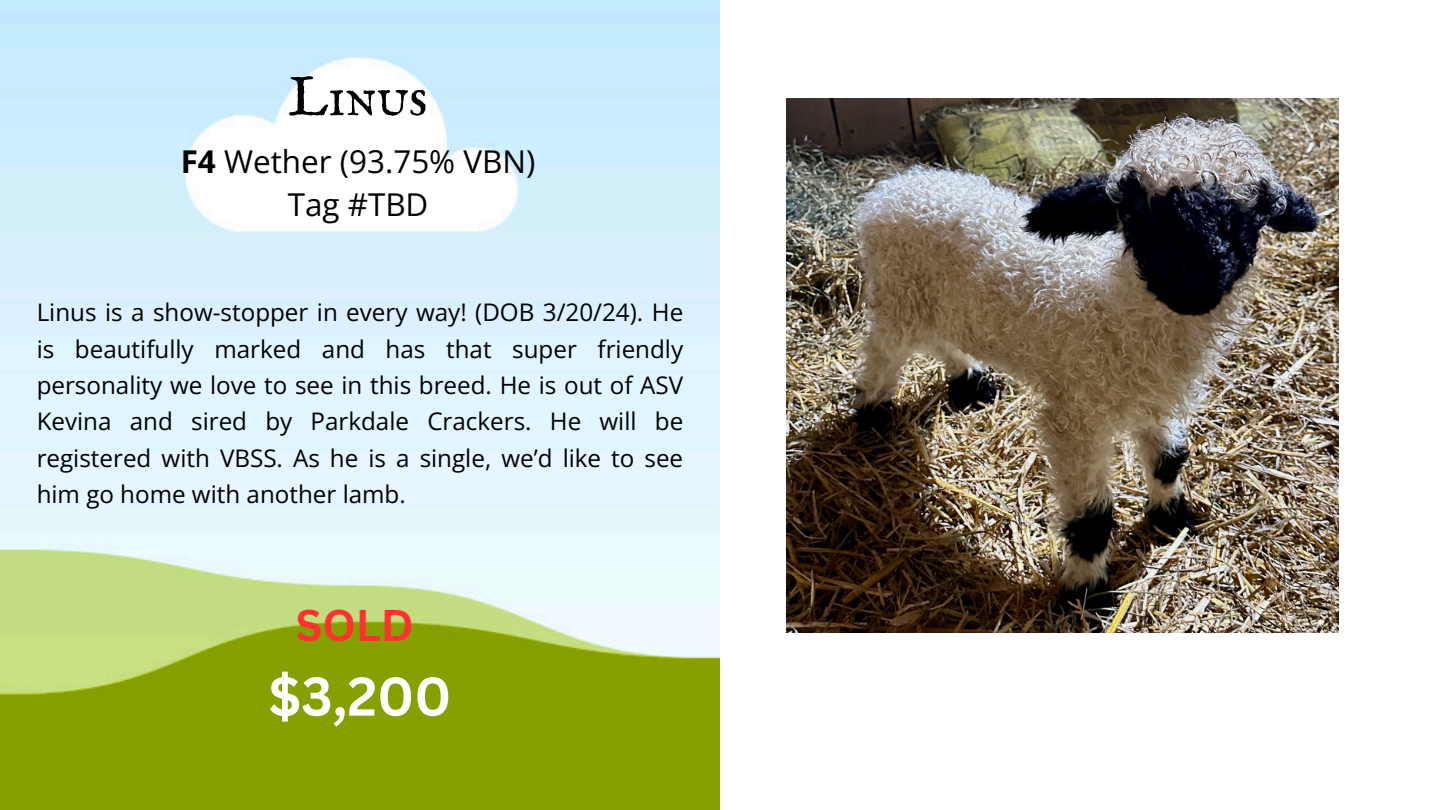
<style>
.page{position:relative;width:1440px;height:810px;background:#fff}
.page>*{position:absolute;margin:0;border:0;box-sizing:border-box;transform-origin:0 0}
.t1{font:56.2px "IM FELL English SC";color:#000}
.t2{font:700 53.3px "Canva Sans";color:#fff}
.t3{font:46.5px "IM FELL English SC";color:#000}
.t4{font:700 43.2px "Canva Sans";color:#ff3131}
.t5{font:31.4px/43.5px "Open Sans";color:#000;text-align:center}
.t6{font:24.2px/36.3px "Open Sans";color:#000;text-align:justify}
.s1{font-weight:700}
</style>
<div class="page">
<img style="left:0;top:0;width:720px;height:810px">
<img style="left:787px;top:98px;width:552px;height:534px">
<p class="t1" style="left:288px;top:64px;width:141px">Linus</p>
<p class="t5" style="left:181px;top:139px;width:356px"><span class="s1">F4</span> Wether (93.75% VBN)<br>Tag #TBD</p>
<h4 class="t3" style="left:244px;top:151px;width:240px">F3 Wether (</h4>
<h2 class="t6" style="left:37px;top:294px;width:648px">Linus is a show-stopper in every way! (DOB 3/20/24). He is beautifully marked and has that super friendly personality we love to see in this breed. He is out of ASV Kevina and sired by Parkdale Crackers. He will be registered with VBSS. As he is a single, we’d like to see him go home with another lamb.</h2>
<p class="t4" style="left:296px;top:594px;width:120px">SOLD</p>
<h1 class="t2" style="left:269px;top:659px;width:184px">$3,200</h1>
</div>
